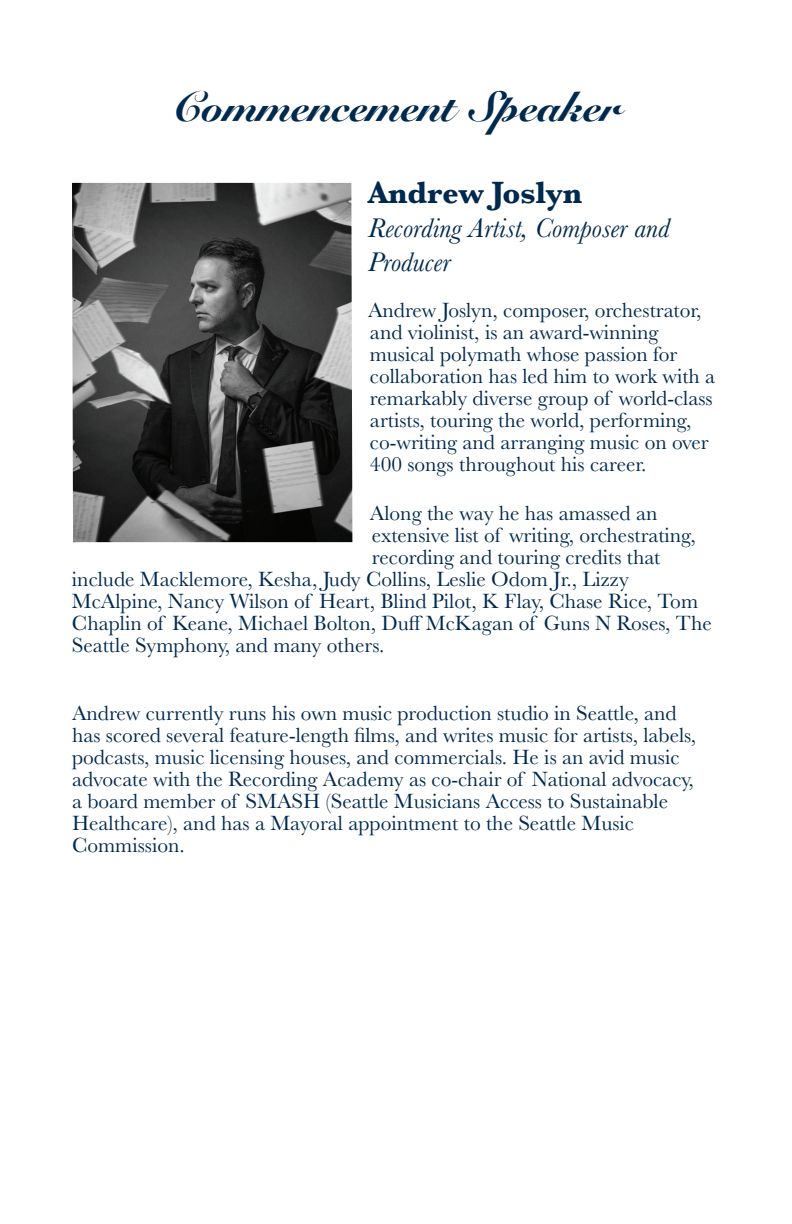
<style>
.page{position:relative;width:792px;height:1224px;background:#fff}
.page>*{position:absolute;margin:0;border:0;box-sizing:border-box;transform-origin:0 0}
.t1{font:900 42px "Snell Roundhand";color:#00294e}
.t2{font:700 32px "Baskerville";color:#00294e}
.t3{font:italic 28px/34px "Baskerville";color:#00294e}
.t4{font:21.4px/22px "Baskerville";color:#00294e}
</style>
<div class="page">
<img style="left:72px;top:183px;width:280px;height:359px">
<h1 class="t1" style="left:171px;top:82px;width:451px">Commencement Speaker</h1>
<h2 class="t2" style="left:368px;top:170px;width:216px">Andrew Joslyn</h2>
<h3 class="t3" style="left:368px;top:211px;width:303px">Recording Artist, Composer and<br>Producer</h3>
<p class="t4" style="left:368px;top:299px;width:349px">Andrew Joslyn, composer, orchestrator, and violinist, is an award-winning musical polymath whose passion for collaboration has led him to work with a remarkably diverse group of world-class artists, touring the world, performing, co-writing and arranging music on over 400 songs throughout his career.</p>
<p class="t4" style="left:370px;top:502px;width:289px">Along the way he has amassed an</p>
<p class="t4" style="left:372px;top:524px;width:325px">extensive list of writing, orchestrating,</p>
<p class="t4" style="left:372px;top:546px;width:290px">recording and touring credits that</p>
<p class="t4" style="left:72px;top:568px;width:558px">include Macklemore, Kesha, Judy Collins, Leslie Odom Jr., Lizzy</p>
<p class="t4" style="left:72px;top:590px;width:628px">McAlpine, Nancy Wilson of Heart, Blind Pilot, K Flay, Chase Rice, Tom</p>
<p class="t4" style="left:72px;top:612px;width:641px">Chaplin of Keane, Michael Bolton, Duff McKagan of Guns N Roses, The</p>
<p class="t4" style="left:72px;top:634px;width:314px">Seattle Symphony, and many others.</p>
<p class="t4" style="left:72px;top:702px;width:626px">Andrew currently runs his own music production studio in Seattle, and has scored several feature-length films, and writes music for artists, labels, podcasts, music licensing houses, and commercials. He is an avid music advocate with the Recording Academy as co-chair of National advocacy, a board member of SMASH (Seattle Musicians Access to Sustainable Healthcare), and has a Mayoral appointment to the Seattle Music Commission.</p>
</div>
